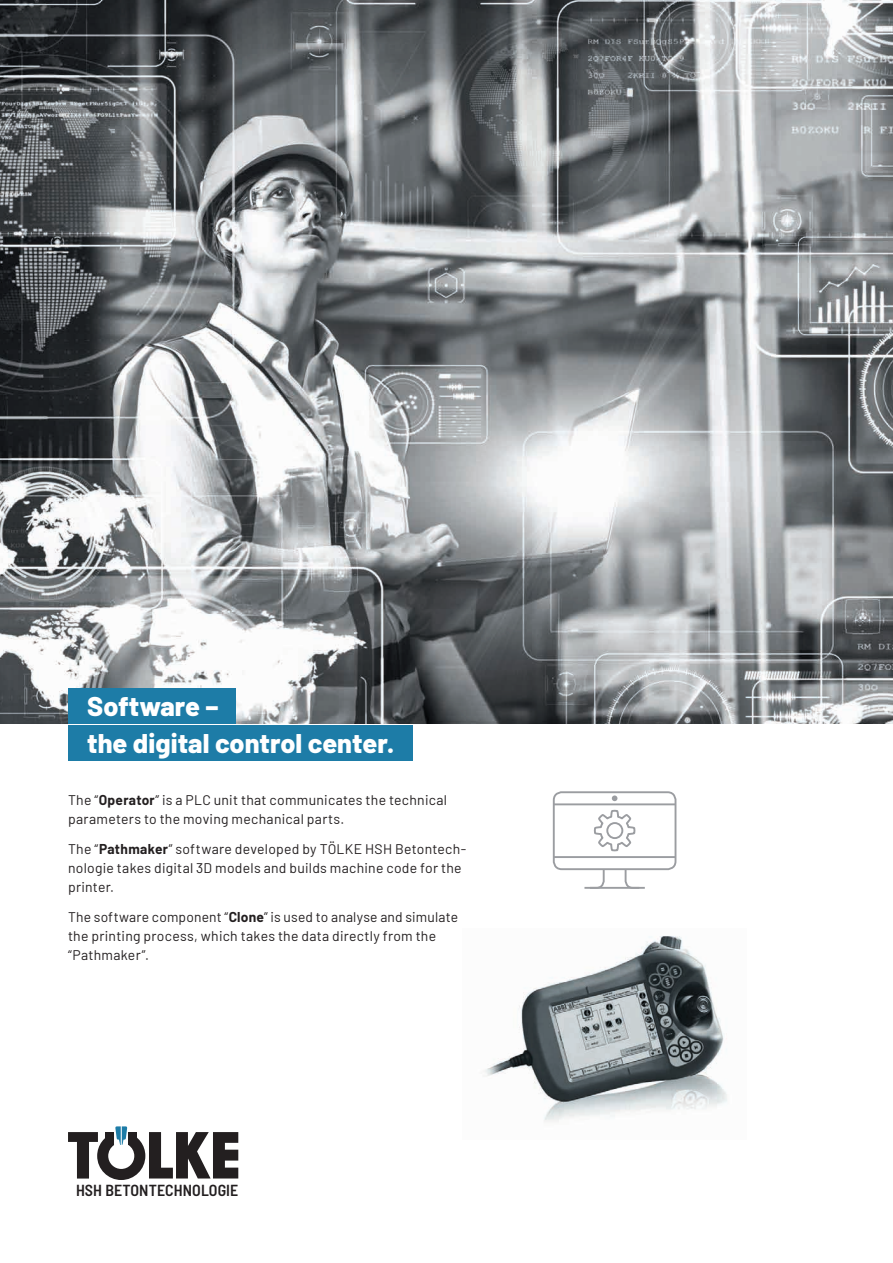
<style>
.page{position:relative;width:893px;height:1263px;background:#fff}
.page>*{position:absolute;margin:0;border:0;box-sizing:border-box;transform-origin:0 0}
.t1{font:800 27px/37.3px "Barlow";letter-spacing:.005em;color:#fff}
.t2{font:600 semi-condensed 15.9px "Barlow";letter-spacing:.005em;color:#231f20}
.t3{font:13.95px/19.2px "Barlow";letter-spacing:.02em;color:#231f20}
.s1{font-weight:700}
</style>
<div class="page">
<img style="left:0;top:0;width:893px;height:723px">
<img style="left:484px;top:936px;width:243px;height:186px">
<div style="left:68px;top:688px;width:168px;height:35px;background:#1d7ca7"></div>
<div style="left:68px;top:725px;width:344px;height:36px;background:#1d7ca7"></div>
<svg style="left:68px;top:1126px;width:170px;height:54px"></svg>
<div style="left:553px;top:791px;width:123px;height:79px;border:2px solid #9b9da1;border-radius:8px"></div>
<svg style="left:624px;top:868px;width:17px;height:19px"></svg>
<svg style="left:588px;top:868px;width:18px;height:19px"></svg>
<hr style="left:584px;top:887px;width:61px;height:2px;background:#9b9da1">
<hr style="left:554px;top:803px;width:122px;height:2px;background:#9b9da1">
<hr style="left:554px;top:856px;width:122px;height:2px;background:#9b9da1">
<svg style="left:593px;top:809px;width:43px;height:43px"></svg>
<svg style="left:612px;top:795px;width:5px;height:6px"></svg>
<h1 class="t1" style="left:87px;top:685px;width:309px">Software –<br>the digital control center.</h1>
<p class="t3" style="left:68px;top:789px;width:381px">The “<span class="s1">Operator</span>” is a PLC unit that communicates the technical parameters to the moving mechanical parts.</p>
<p class="t3" style="left:68px;top:838px;width:400px">The “<span class="s1">Pathmaker</span>” software developed by TÖLKE HSH Betontech&shy;nologie takes digital 3D models and builds machine code for the printer.</p>
<p class="t3" style="left:68px;top:906px;width:392px">The software component “<span class="s1">Clone</span>” is used to analyse and simulate the printing process, which takes the data directly from the “Pathmaker”.</p>
<p class="t2" style="left:76px;top:1180px;width:164px">HSH BETONTECHNOLOGIE</p>
</div>
